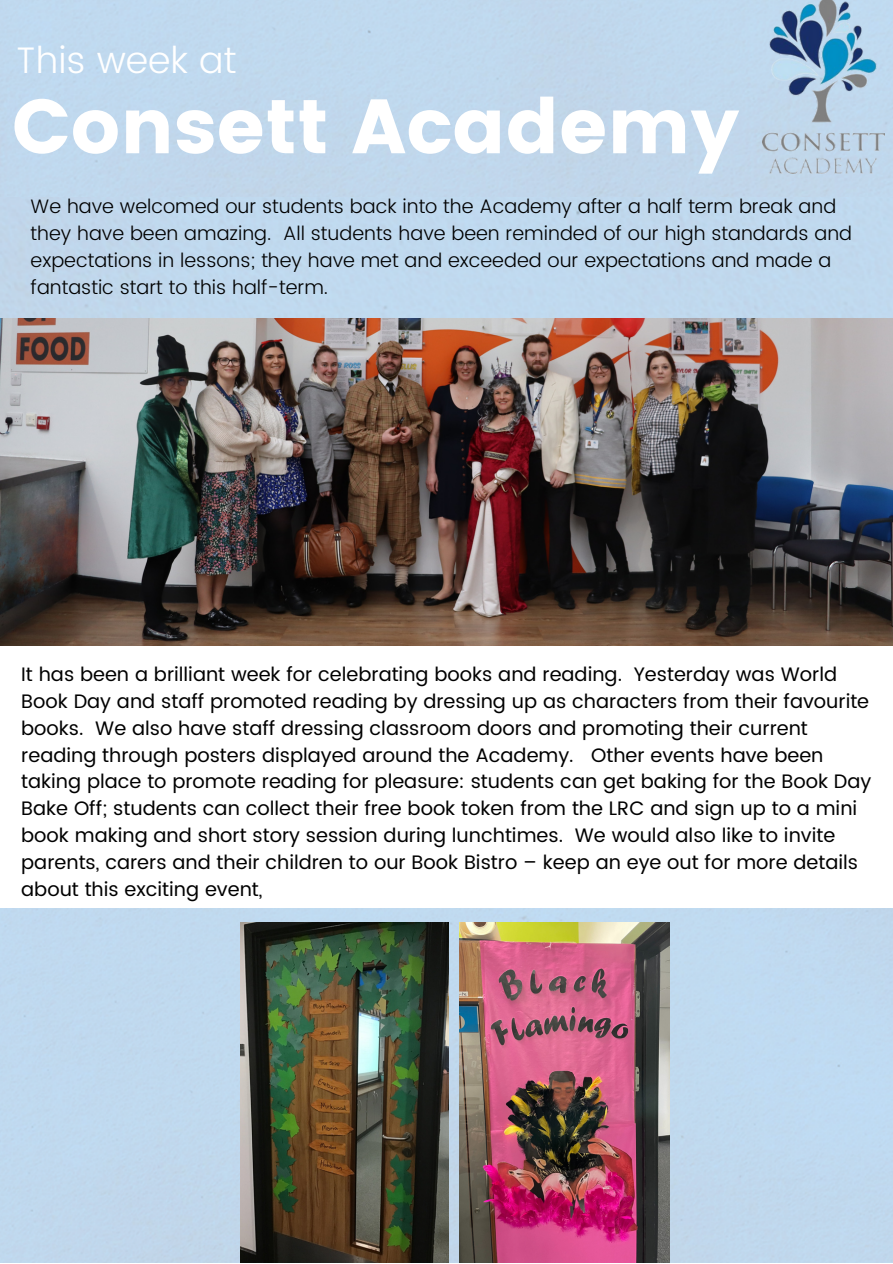
<style>
.page{position:relative;width:893px;height:1264px;background:#fff}
.page>*{position:absolute;margin:0;border:0;box-sizing:border-box;transform-origin:0 0}
.t1{font:76.5px "Poppins";color:#fff}
.t2{font:300 36.9px "Poppins";color:#fff}
.t3{font:19.5px/27px "Poppins";color:#000}
.t4{font:300 19.5px/27px "Poppins";color:#000}
</style>
<div class="page">
<div style="left:0;top:908px;width:892px;height:354px;background:#c0d9ef"></div>
<img style="left:240px;top:922px;width:208px;height:340px">
<img style="left:460px;top:922px;width:209px;height:340px">
<div style="left:0;top:0;width:892px;height:197px;background:#c0d8ed"></div>
<img style="left:762px;top:0;width:122px;height:173px">
<img style="left:0;top:318px;width:892px;height:327px">
<h2 class="t2" style="left:16px;top:39px;width:221px">This week at</h2>
<h1 class="t1" style="left:12px;top:82px;width:729px">Consett Academy</h1>
<p class="t4" style="left:31px;top:193px;width:823px">We have welcomed our students back into the Academy after a half term break and they have been amazing. All students have been reminded of our high standards and expectations in lessons; they have met and exceeded our expectations and made a fantastic start to this half-term.</p>
<p class="t3" style="left:21px;top:660px;width:851px">It has been a brilliant week for celebrating books and reading. Yesterday was World Book Day and staff promoted reading by dressing up as characters from their favourite books. We also have staff dressing classroom doors and promoting their current reading through posters displayed around the Academy. Other events have been taking place to promote reading for pleasure: students can get baking for the Book Day Bake Off; students can collect their free book token from the LRC and sign up to a mini book making and short story session during lunchtimes. We would also like to invite parents, carers and their children to our Book Bistro – keep an eye out for more details about this exciting event,</p>
</div>
